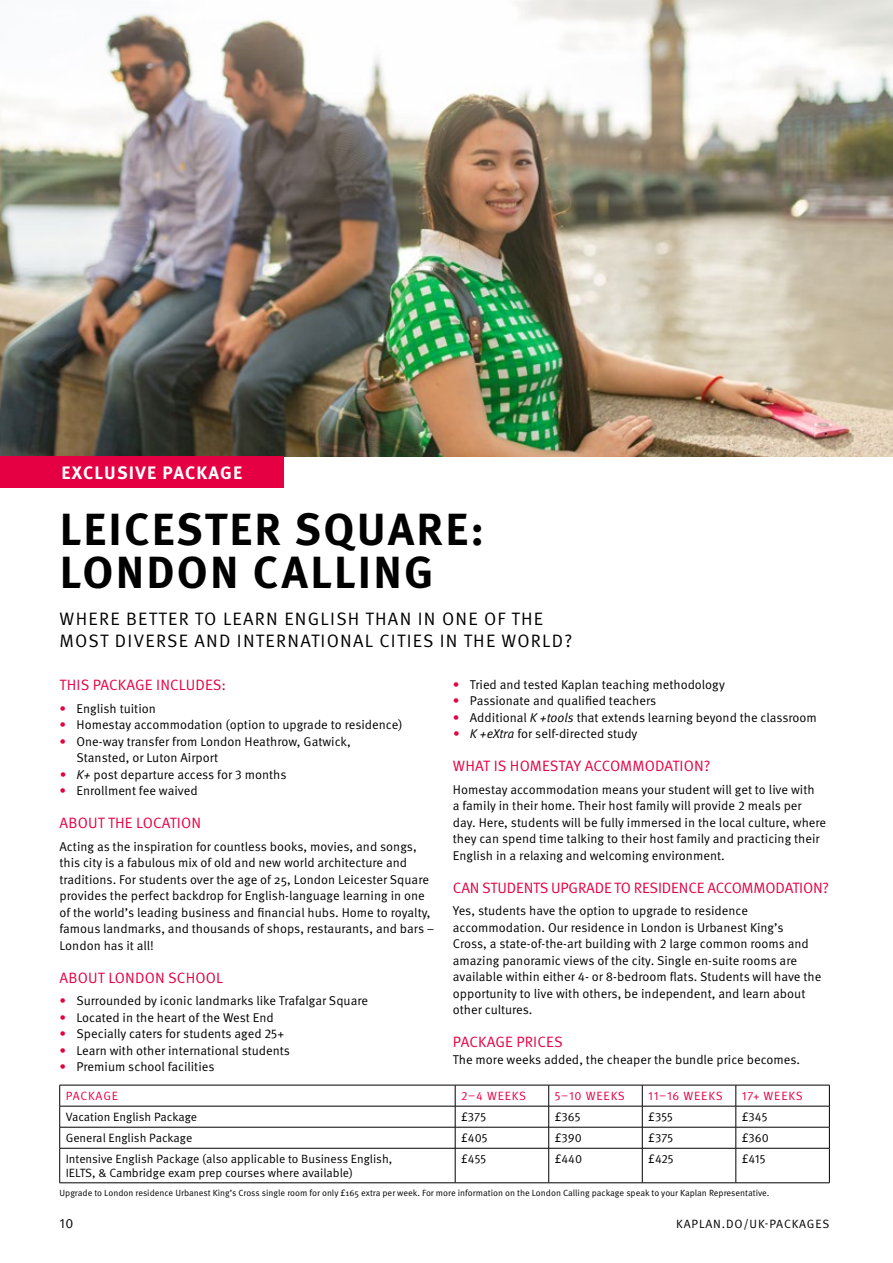
<style>
.page{position:relative;width:893px;height:1263px;background:#fff}
.page>*{position:absolute;margin:0;border:0;box-sizing:border-box;transform-origin:0 0}
.t1{font:700 45px/43.5px "Meta Pro";letter-spacing:.05em;color:#000}
.t2{font:18px/21.6px "Meta Pro Norm";letter-spacing:.07em;color:#000}
.t3{font:700 18px "Meta Pro";letter-spacing:.06em;color:#fff}
.t4{font:15px "Meta Pro Norm";color:#e50043}
.t5{font:13.5px "Meta Pro Norm";color:#000}
.t6{font:12.75px/16.5px "Meta Pro Norm";color:#000}
.t7{font:12px/13.5px "Meta Pro Norm";color:#000}
.t8{font:12px "Meta Pro Norm";letter-spacing:.07em;color:#e50043}
.t9{font:12px "Meta Pro Norm";letter-spacing:.07em;color:#000}
.t10{font:9px "Meta Pro Norm";color:#000}
.s1{color:#e50043}
.s2{font-family:"Meta Pro Norm Ita";color:#e50043}
.s3{font-family:"Meta Pro Norm Ita"}
</style>
<div class="page">
<img style="left:0;top:0;width:893px;height:456px">
<hr style="left:60px;top:1085px;width:395px;height:1px;background:#000">
<hr style="left:455px;top:1085px;width:94px;height:1px;background:#000">
<hr style="left:549px;top:1085px;width:93px;height:1px;background:#000">
<hr style="left:642px;top:1085px;width:94px;height:1px;background:#000">
<hr style="left:736px;top:1085px;width:94px;height:1px;background:#000">
<hr style="left:60px;top:1106px;width:395px;height:1px;background:#000">
<hr style="left:455px;top:1106px;width:94px;height:1px;background:#000">
<hr style="left:549px;top:1106px;width:93px;height:1px;background:#000">
<hr style="left:642px;top:1106px;width:94px;height:1px;background:#000">
<hr style="left:736px;top:1106px;width:94px;height:1px;background:#000">
<hr style="left:60px;top:1127px;width:395px;height:1px;background:#000">
<svg style="left:59px;top:1085px;width:1px;height:63px"></svg>
<hr style="left:455px;top:1127px;width:94px;height:1px;background:#000">
<svg style="left:455px;top:1085px;width:1px;height:63px"></svg>
<hr style="left:549px;top:1127px;width:93px;height:1px;background:#000">
<svg style="left:548px;top:1085px;width:1px;height:63px"></svg>
<hr style="left:642px;top:1127px;width:94px;height:1px;background:#000">
<svg style="left:642px;top:1085px;width:1px;height:63px"></svg>
<hr style="left:736px;top:1127px;width:94px;height:1px;background:#000">
<svg style="left:736px;top:1085px;width:1px;height:63px"></svg>
<svg style="left:829px;top:1085px;width:1px;height:63px"></svg>
<hr style="left:60px;top:1148px;width:395px;height:1px;background:#000">
<hr style="left:59px;top:1148px;width:1px;height:34px;background:#000">
<hr style="left:455px;top:1148px;width:94px;height:1px;background:#000">
<hr style="left:455px;top:1148px;width:1px;height:34px;background:#000">
<hr style="left:549px;top:1148px;width:93px;height:1px;background:#000">
<hr style="left:548px;top:1148px;width:1px;height:34px;background:#000">
<hr style="left:642px;top:1148px;width:94px;height:1px;background:#000">
<hr style="left:642px;top:1148px;width:1px;height:34px;background:#000">
<hr style="left:736px;top:1148px;width:94px;height:1px;background:#000">
<hr style="left:736px;top:1148px;width:1px;height:34px;background:#000">
<hr style="left:829px;top:1148px;width:1px;height:34px;background:#000">
<hr style="left:60px;top:1182px;width:395px;height:1px;background:#000">
<hr style="left:455px;top:1182px;width:94px;height:1px;background:#000">
<hr style="left:549px;top:1182px;width:93px;height:1px;background:#000">
<hr style="left:642px;top:1182px;width:94px;height:1px;background:#000">
<hr style="left:736px;top:1182px;width:94px;height:1px;background:#000">
<div style="left:0;top:456px;width:284px;height:32px;background:#e50043"></div>
<h2 class="t3" style="left:61px;top:458px;width:182px">EXCLUSIVE PACKAGE</h2>
<h1 class="t1" style="left:60px;top:504px;width:426px">LEICESTER SQUARE:<br>LONDON CALLING</h1>
<h2 class="t2" style="left:60px;top:607px;width:514px">WHERE BETTER TO LEARN ENGLISH THAN IN ONE OF THE<br>MOST DIVERSE AND INTERNATIONAL CITIES IN THE WORLD?</h2>
<p class="t4" style="left:60px;top:674px;width:168px">THIS PACKAGE INCLUDES:</p>
<p class="t6" style="left:60px;top:699px;width:98px"><span class="s1">•</span> English tuition</p>
<p class="t6" style="left:60px;top:716px;width:344px"><span class="s1">•</span> Homestay accommodation (option to upgrade to residence)</p>
<p class="t6" style="left:77px;top:732px;width:276px;text-indent:-17px"><span class="s1">•</span> One-way transfer from London Heathrow, Gatwick,<br>Stansted, or Luton Airport</p>
<p class="t6" style="left:60px;top:765px;width:229px"><span class="s2">•</span> <span class="s3">K+</span> post departure access for 3 months</p>
<p class="t6" style="left:60px;top:782px;width:140px"><span class="s1">•</span> Enrollment fee waived</p>
<p class="t4" style="left:60px;top:812px;width:143px">ABOUT THE LOCATION</p>
<p class="t6" style="left:60px;top:837px;width:376px">Acting as the inspiration for countless books, movies, and songs, this city is a fabulous mix of old and new world architecture and traditions. For students over the age of 25, London Leicester Square provides the perfect backdrop for English-language learning in one of the world’s leading business and financial hubs. Home to royalty, famous landmarks, and thousands of shops, restaurants, and bars – London has it all!</p>
<p class="t4" style="left:60px;top:966px;width:165px">ABOUT LONDON SCHOOL</p>
<p class="t6" style="left:60px;top:992px;width:310px"><span class="s1">•</span> Surrounded by iconic landmarks like Trafalgar Square</p>
<p class="t6" style="left:60px;top:1008px;width:216px"><span class="s1">•</span> Located in the heart of the West End</p>
<p class="t6" style="left:60px;top:1025px;width:226px"><span class="s1">•</span> Specially caters for students aged 25+</p>
<p class="t6" style="left:60px;top:1041px;width:232px"><span class="s1">•</span> Learn with other international students</p>
<p class="t6" style="left:60px;top:1058px;width:157px"><span class="s1">•</span> Premium school facilities</p>
<p class="t6" style="left:453px;top:675px;width:273px"><span class="s1">•</span> Tried and tested Kaplan teaching methodology</p>
<p class="t6" style="left:453px;top:692px;width:205px"><span class="s1">•</span> Passionate and qualified teachers</p>
<p class="t6" style="left:453px;top:708px;width:366px"><span class="s1">•</span> Additional <span class="s3">K +tools</span> that extends learning beyond the classroom</p>
<p class="t6" style="left:453px;top:725px;width:186px"><span class="s2">•</span> <span class="s3">K +eXtra</span> for self-directed study</p>
<p class="t4" style="left:453px;top:755px;width:259px">WHAT IS HOMESTAY ACCOMMODATION?</p>
<p class="t6" style="left:453px;top:780px;width:375px">Homestay accommodation means your student will get to live with<br>a family in their home. Their host family will provide 2 meals per day. Here, students will be fully immersed in the local culture, where they can spend time talking to their host family and practicing their English in a relaxing and welcoming environment.</p>
<p class="t4" style="left:453px;top:876px;width:378px">CAN STUDENTS UPGRADE TO RESIDENCE ACCOMMODATION?</p>
<p class="t6" style="left:453px;top:902px;width:370px">Yes, students have the option to upgrade to residence accommodation. Our residence in London is Urbanest King’s<br>Cross, a state-of-the-art building with 2 large common rooms and amazing panoramic views of the city. Single en-suite rooms are available within either 4- or 8-bedroom flats. Students will have the opportunity to live with others, be independent, and learn about other cultures.</p>
<p class="t4" style="left:453px;top:1031px;width:111px">PACKAGE PRICES</p>
<p class="t6" style="left:453px;top:1050px;width:349px">The more weeks added, the cheaper the bundle price becomes.</p>
<p class="t8" style="left:66px;top:1087px;width:54px">PACKAGE</p>
<p class="t8" style="left:461px;top:1087px;width:66px">2–4 WEEKS</p>
<p class="t8" style="left:555px;top:1087px;width:72px">5–10 WEEKS</p>
<p class="t8" style="left:648px;top:1087px;width:76px">11–16 WEEKS</p>
<p class="t8" style="left:742px;top:1087px;width:62px">17+ WEEKS</p>
<p class="t7" style="left:66px;top:1109px;width:133px">Vacation English Package</p>
<p class="t7" style="left:461px;top:1109px;width:27px">£375</p>
<p class="t7" style="left:555px;top:1109px;width:27px">£365</p>
<p class="t7" style="left:648px;top:1109px;width:26px">£355</p>
<p class="t7" style="left:742px;top:1109px;width:27px">£345</p>
<p class="t7" style="left:66px;top:1130px;width:128px">General English Package</p>
<p class="t7" style="left:461px;top:1130px;width:28px">£405</p>
<p class="t7" style="left:555px;top:1130px;width:29px">£390</p>
<p class="t7" style="left:648px;top:1130px;width:27px">£375</p>
<p class="t7" style="left:742px;top:1130px;width:29px">£360</p>
<p class="t7" style="left:66px;top:1151px;width:328px">Intensive English Package (also applicable to Business English,<br>IELTS, &amp; Cambridge exam prep courses where available)</p>
<p class="t7" style="left:461px;top:1151px;width:27px">£455</p>
<p class="t7" style="left:555px;top:1151px;width:29px">£440</p>
<p class="t7" style="left:648px;top:1151px;width:27px">£425</p>
<p class="t7" style="left:742px;top:1151px;width:25px">£415</p>
<p class="t5" style="left:60px;top:1213px;width:16px">10</p>
<p class="t9" style="left:676px;top:1214px;width:155px">KAPLAN.DO/UK-PACKAGES</p>
<p class="t10" style="left:60px;top:1185px;width:711px">Upgrade to London residence Urbanest King’s Cross single room for only £165 extra per week. For more information on the London Calling package speak to your Kaplan Representative.</p>
</div>
